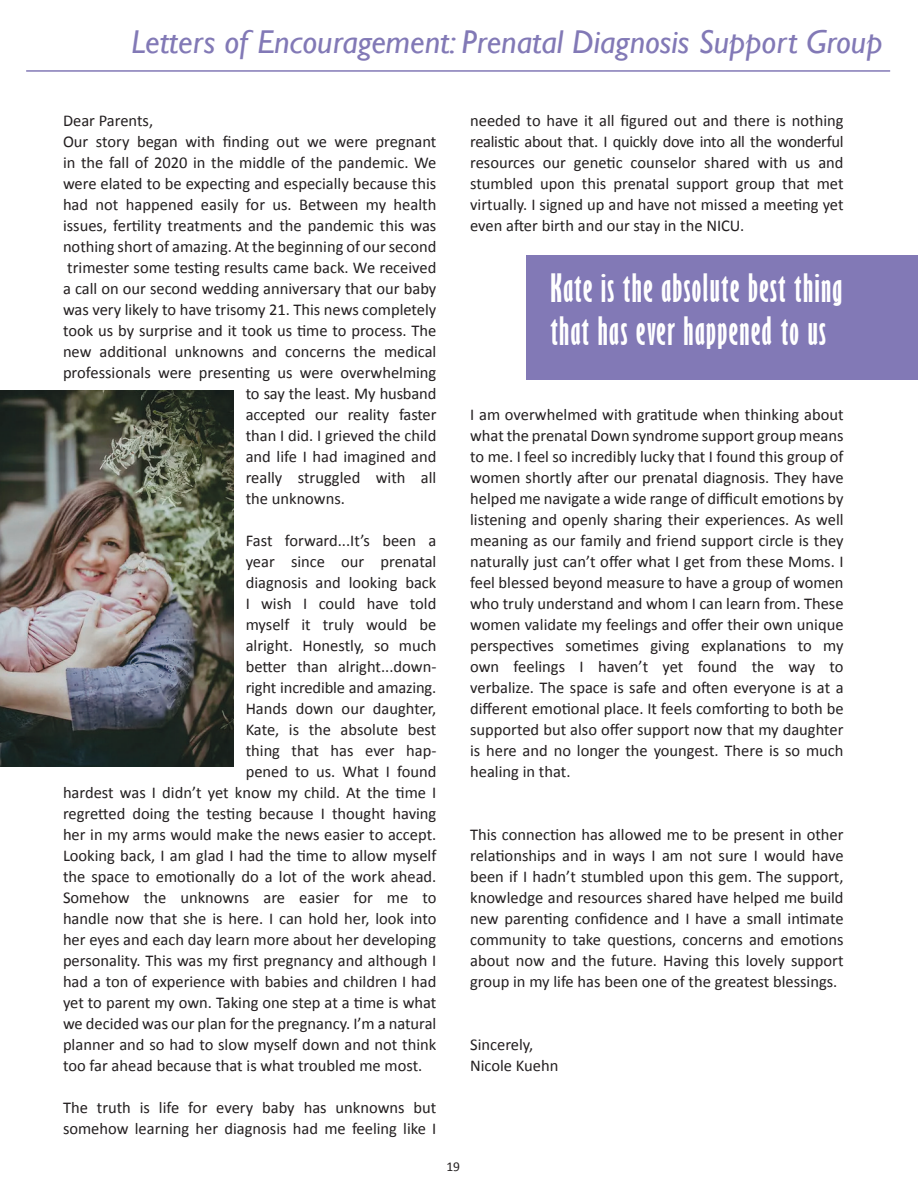
<style>
.page{position:relative;width:918px;height:1188px;background:#fff}
.page>*{position:absolute;margin:0;border:0;box-sizing:border-box;transform-origin:0 0}
.t1{font:700 extra-condensed 36px/43.5px "Gill Sans";letter-spacing:.04em;color:#fff}
.t2{font:italic 33px "Gill Sans";color:#8279b6}
.t3{font:16.5px/21px "Calibri";color:#231f20;text-align:justify}
.t4{font:13.5px "Calibri";color:#231f20}
</style>
<div class="page">
<div style="left:526px;top:255px;width:392px;height:124px;background:#8279b6"></div>
<img style="left:0;top:390px;width:234px;height:377px">
<hr style="left:26px;top:70px;width:864px;height:2px;background:#8279b6">
<p class="t2" style="left:131px;top:22px;width:753px">Letters of Encouragement: Prenatal Diagnosis Support Group</p>
<p class="t3" style="left:63px;top:109px;width:92px">Dear Parents,</p>
<p class="t3" style="left:63px;top:130px;width:375px">Our story began with finding out we were pregnant</p>
<p class="t3" style="left:63px;top:151px;width:375px">in the fall of 2020 in the middle of the pandemic. We</p>
<p class="t3" style="left:63px;top:172px;width:375px">were elated to be expecting and especially because this</p>
<p class="t3" style="left:63px;top:193px;width:375px">had not happened easily for us. Between my health</p>
<p class="t3" style="left:63px;top:214px;width:375px">issues, fertility treatments and the pandemic this was</p>
<p class="t3" style="left:63px;top:235px;width:375px">nothing short of amazing. At the beginning of our second</p>
<p class="t3" style="left:67px;top:256px;width:371px">trimester some testing results came back. We received</p>
<p class="t3" style="left:63px;top:277px;width:375px">a call on our second wedding anniversary that our baby</p>
<p class="t3" style="left:63px;top:298px;width:375px">was very likely to have trisomy 21. This news completely</p>
<p class="t3" style="left:63px;top:319px;width:375px">took us by surprise and it took us time to process. The</p>
<p class="t3" style="left:63px;top:340px;width:375px">new additional unknowns and concerns the medical</p>
<p class="t3" style="left:63px;top:361px;width:375px">professionals were presenting us were overwhelming</p>
<p class="t3" style="left:246px;top:382px;width:192px">to say the least. My husband</p>
<p class="t3" style="left:246px;top:403px;width:192px">accepted our reality faster</p>
<p class="t3" style="left:246px;top:424px;width:192px">than I did. I grieved the child</p>
<p class="t3" style="left:246px;top:445px;width:192px">and life I had imagined and</p>
<p class="t3" style="left:246px;top:466px;width:192px">really struggled with all</p>
<p class="t3" style="left:246px;top:487px;width:101px">the unknowns.</p>
<p class="t3" style="left:246px;top:529px;width:192px">Fast forward...It’s been a</p>
<p class="t3" style="left:246px;top:550px;width:192px">year since our prenatal</p>
<p class="t3" style="left:246px;top:571px;width:192px">diagnosis and looking back</p>
<p class="t3" style="left:246px;top:592px;width:192px">I wish I could have told</p>
<p class="t3" style="left:246px;top:613px;width:192px">myself it truly would be</p>
<p class="t3" style="left:246px;top:634px;width:192px">alright. Honestly, so much</p>
<p class="t3" style="left:246px;top:655px;width:192px">better than alright...down-</p>
<p class="t3" style="left:246px;top:676px;width:192px">right incredible and amazing.</p>
<p class="t3" style="left:246px;top:697px;width:192px">Hands down our daughter,</p>
<p class="t3" style="left:246px;top:718px;width:192px">Kate, is the absolute best</p>
<p class="t3" style="left:246px;top:739px;width:192px">thing that has ever hap-</p>
<p class="t3" style="left:246px;top:760px;width:192px">pened to us. What I found</p>
<p class="t3" style="left:63px;top:781px;width:375px">hardest was I didn’t yet know my child. At the time I</p>
<p class="t3" style="left:63px;top:802px;width:375px">regretted doing the testing because I thought having</p>
<p class="t3" style="left:63px;top:823px;width:375px">her in my arms would make the news easier to accept.</p>
<p class="t3" style="left:63px;top:844px;width:375px">Looking back, I am glad I had the time to allow myself</p>
<p class="t3" style="left:63px;top:865px;width:375px">the space to emotionally do a lot of the work ahead.</p>
<p class="t3" style="left:63px;top:886px;width:375px">Somehow the unknowns are easier for me to</p>
<p class="t3" style="left:63px;top:907px;width:375px">handle now that she is here. I can hold her, look into</p>
<p class="t3" style="left:63px;top:928px;width:375px">her eyes and each day learn more about her developing</p>
<p class="t3" style="left:63px;top:949px;width:375px">personality. This was my first pregnancy and although I</p>
<p class="t3" style="left:63px;top:970px;width:375px">had a ton of experience with babies and children I had</p>
<p class="t3" style="left:63px;top:991px;width:375px">yet to parent my own. Taking one step at a time is what</p>
<p class="t3" style="left:63px;top:1012px;width:375px">we decided was our plan for the pregnancy. I’m a natural</p>
<p class="t3" style="left:63px;top:1033px;width:375px">planner and so had to slow myself down and not think</p>
<p class="t3" style="left:63px;top:1054px;width:361px">too far ahead because that is what troubled me most.</p>
<p class="t3" style="left:63px;top:1096px;width:375px">The truth is life for every baby has unknowns but somehow learning her diagnosis had me feeling like I</p>
<p class="t3" style="left:470px;top:109px;width:375px">needed to have it all figured out and there is nothing realistic about that. I quickly dove into all the wonderful resources our genetic counselor shared with us and stumbled upon this prenatal support group that met virtually. I signed up and have not missed a meeting yet even after birth and our stay in the NICU.</p>
<p class="t1" style="left:550px;top:266px;width:293px">Kate is the absolute best thing that has ever happened to us</p>
<p class="t3" style="left:470px;top:403px;width:375px">I am overwhelmed with gratitude when thinking about what the prenatal Down syndrome support group means to me. I feel so incredibly lucky that I found this group of women shortly after our prenatal diagnosis. They have helped me navigate a wide range of difficult emotions by listening and openly sharing their experiences. As well meaning as our family and friend support circle is they naturally just can’t offer what I get from these Moms. I feel blessed beyond measure to have a group of women who truly understand and whom I can learn from. These women validate my feelings and offer their own unique perspectives sometimes giving explanations to my own feelings I haven’t yet found the way to verbalize. The space is safe and often everyone is at a different emotional place. It feels comforting to both be supported but also offer support now that my daughter is here and no longer the youngest. There is so much healing in that.</p>
<p class="t3" style="left:470px;top:823px;width:375px">This connection has allowed me to be present in other relationships and in ways I am not sure I would have been if I hadn’t stumbled upon this gem. The support, knowledge and resources shared have helped me build new parenting confidence and I have a small intimate community to take questions, concerns and emotions about now and the future. Having this lovely support group in my life has been one of the greatest blessings.</p>
<p class="t3" style="left:470px;top:1033px;width:65px">Sincerely,</p>
<p class="t3" style="left:470px;top:1054px;width:90px">Nicole Kuehn</p>
<p class="t4" style="left:446px;top:1158px;width:15px">19</p>
</div>
